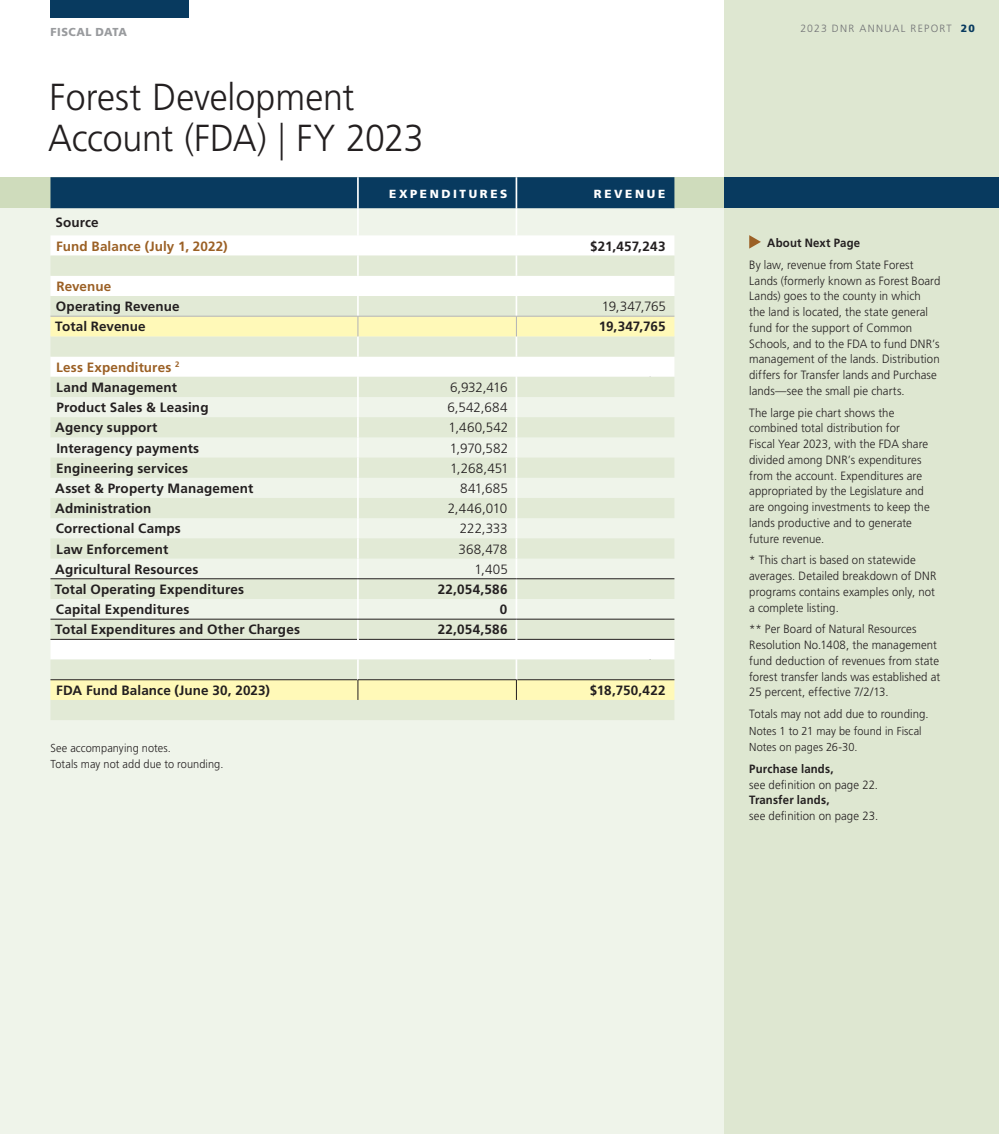
<style>
.page{position:relative;width:999px;height:1134px;background:#fff}
.page>*{position:absolute;margin:0;border:0;box-sizing:border-box;transform-origin:0 0}
.t1{font:300 37.65px/40.8px "Frutiger LT Std";color:#231f20;scale:.95 1}
.Table_Head_Left{font:700 13.5px "Frutiger LT Std";letter-spacing:.01em;color:#231f20}
.Table_Text_Right{font:300 13.5px "Frutiger LT Std";color:#231f20}
.Table_Text{font:700 13.5px "Frutiger LT Std";letter-spacing:.01em;color:#231f20}
.Table_Head_Left-2{font:700 13.5px "Frutiger LT Std";letter-spacing:.01em;color:#9b6025}
.Table_Head_Right{font:700 13.5px "Frutiger LT Std";letter-spacing:.005em;color:#231f20}
.Table_Text-2{font:300 13.5px "Frutiger LT Std";letter-spacing:-.035em;color:#231f20}
.Side_Bar{font:300 12px/15.8px "Frutiger LT Std";letter-spacing:.005em;color:#231f20;scale:.95 1}
.Side_Bar-2{font:700 12px "Frutiger LT Std";letter-spacing:.015em;color:#231f20;scale:.95 1}
.Table_Head_Left-3{font:900 11.85px "Frutiger LT Std";letter-spacing:.22em;color:#fff}
.Side_Bar-3{font:300 11.55px/16.5px "Frutiger LT Std";letter-spacing:.005em;color:#231f20;scale:.95 1}
.Table_Head_Left-4{font:900 11.55px "Frutiger LT Std";letter-spacing:.04em;color:#999b9e;scale:.95 1}
.t2{font:300 10.5px "Frutiger LT Std";letter-spacing:.125em;color:#717275}
.s1{font-stretch:condensed}
.s2{font-weight:900;color:#083a5f}
.s3{font-weight:700}
</style>
<div class="page">
<div style="left:0;top:177px;width:999px;height:957px;background:#eff4ea"></div>
<div style="left:0;top:177px;width:999px;height:31px;background:#cfdcbc"></div>
<div style="left:724px;top:0;width:275px;height:1134px;background:#dee7d1"></div>
<div style="left:724px;top:177px;width:275px;height:31px;background:#083a5f"></div>
<svg style="left:749px;top:235px;width:12px;height:14px"></svg>
<div style="left:50px;top:700px;width:624px;height:20px;background:#e2ead6"></div>
<svg style="left:50px;top:177px;width:624px;height:523px"></svg>
<hr style="left:50px;top:619px;width:308px;height:1px;background:#231f20">
<hr style="left:358px;top:619px;width:158px;height:1px;background:#231f20">
<hr style="left:516px;top:619px;width:158px;height:1px;background:#231f20">
<div style="left:51px;top:0;width:138px;height:18px;background:#083a5f"></div>
<p class="Table_Head_Left-4" style="left:51px;top:25px;width:82px">FISCAL DATA</p>
<p class="t1" style="left:48px;top:78px;width:397px">Forest Development<br>Account (FDA) <span class="s1">|</span> FY 2023</p>
<p class="Table_Head_Left-3" style="left:389px;top:187px;width:120px">EXPENDITURES</p>
<p class="Table_Head_Left-3" style="left:594px;top:187px;width:73px">REVENUE</p>
<p class="Table_Head_Left" style="left:55px;top:214px;width:45px">Source</p>
<p class="Table_Head_Left-2" style="left:56px;top:238px;width:173px">Fund Balance (July 1, 2022)</p>
<p class="Table_Head_Left" style="left:590px;top:238px;width:77px">$21,457,243</p>
<p class="Table_Head_Left-2" style="left:56px;top:278px;width:56px">Revenue</p>
<p class="Table_Head_Left" style="left:56px;top:299px;width:125px">Operating Revenue</p>
<p class="Table_Text_Right" style="left:602px;top:299px;width:66px">19,347,765</p>
<p class="Table_Head_Right" style="left:55px;top:319px;width:92px">Total Revenue</p>
<p class="Table_Head_Right" style="left:599px;top:319px;width:68px">19,347,765</p>
<p class="Table_Head_Left-2" style="left:56px;top:359px;width:125px">Less Expenditures <sup>2</sup></p>
<p class="Table_Head_Left" style="left:56px;top:379px;width:122px">Land Management</p>
<p class="Table_Text-2" style="left:450px;top:380px;width:59px">6,932,416</p>
<p class="Table_Head_Left" style="left:56px;top:400px;width:154px">Product Sales &amp; Leasing</p>
<p class="Table_Text_Right" style="left:447px;top:400px;width:62px">6,542,684</p>
<p class="Table_Head_Left" style="left:55px;top:420px;width:104px">Agency support</p>
<p class="Table_Text_Right" style="left:449px;top:420px;width:61px">1,460,542</p>
<p class="Table_Head_Left" style="left:56px;top:440px;width:144px">Interagency payments</p>
<p class="Table_Text_Right" style="left:450px;top:440px;width:60px">1,970,582</p>
<p class="Table_Head_Left" style="left:56px;top:460px;width:133px">Engineering services</p>
<p class="Table_Text_Right" style="left:450px;top:460px;width:60px">1,268,451</p>
<p class="Table_Head_Left" style="left:55px;top:480px;width:200px">Asset &amp; Property Management</p>
<p class="Table_Text_Right" style="left:460px;top:481px;width:49px">841,685</p>
<p class="Table_Head_Left" style="left:55px;top:501px;width:98px">Administration</p>
<p class="Table_Text_Right" style="left:448px;top:501px;width:61px">2,446,010</p>
<p class="Table_Head_Left" style="left:56px;top:521px;width:127px">Correctional Camps</p>
<p class="Table_Text_Right" style="left:460px;top:521px;width:49px">222,333</p>
<p class="Table_Head_Left" style="left:56px;top:541px;width:114px">Law Enforcement</p>
<p class="Table_Text_Right" style="left:459px;top:541px;width:50px">368,478</p>
<p class="Table_Head_Left" style="left:55px;top:561px;width:145px">Agricultural Resources</p>
<p class="Table_Text_Right" style="left:474px;top:561px;width:35px">1,405</p>
<p class="Table_Text" style="left:55px;top:582px;width:191px">Total Operating Expenditures</p>
<p class="Table_Text" style="left:438px;top:581px;width:71px">22,054,586</p>
<p class="Table_Text" style="left:56px;top:601px;width:135px">Capital Expenditures</p>
<p class="Table_Text" style="left:500px;top:601px;width:9px">0</p>
<p class="Table_Head_Left" style="left:55px;top:622px;width:246px">Total Expenditures and Other Charges</p>
<p class="Table_Head_Left" style="left:438px;top:622px;width:71px">22,054,586</p>
<p class="Table_Head_Left" style="left:56px;top:682px;width:215px">FDA Fund Balance (June 30, 2023)</p>
<p class="Table_Head_Right" style="left:590px;top:682px;width:77px">$18,750,422</p>
<p class="Side_Bar-3" style="left:50px;top:740px;width:184px">See accompanying notes.<br>Totals may not add due to rounding.</p>
<p class="t2" style="left:800px;top:22px;width:176px">2023 DNR ANNUAL REPORT <span class="s2">20</span></p>
<p class="Side_Bar-2" style="left:767px;top:236px;width:99px">About Next Page</p>
<p class="Side_Bar" style="left:749px;top:257px;width:203px">By law, revenue from State Forest Lands (formerly known as Forest Board Lands) goes to the county in which<br>the land is located, the state general fund for the support of Common Schools, and to the FDA to fund DNR’s management of the lands. Distribution differs for Transfer lands and Purchase lands—see the small pie charts.</p>
<p class="Side_Bar" style="left:749px;top:405px;width:191px">The large pie chart shows the combined total distribution for<br>Fiscal Year 2023, with the FDA share divided among DNR’s expenditures from the account. Expenditures are appropriated by the Legislature and are ongoing investments to keep the lands productive and to generate future revenue.</p>
<p class="Side_Bar" style="left:749px;top:553px;width:199px">* This chart is based on statewide averages. Detailed breakdown of DNR programs contains examples only, not a complete listing.</p>
<p class="Side_Bar" style="left:749px;top:622px;width:203px">** Per Board of Natural Resources Resolution No.1408, the management fund deduction of revenues from state forest transfer lands was established at 25 percent, effective 7/2/13.</p>
<p class="Side_Bar" style="left:749px;top:706px;width:190px">Totals may not add due to rounding.</p>
<p class="Side_Bar-3" style="left:749px;top:723px;width:183px">Notes 1 to 21 may be found in Fiscal<br>Notes on pages 26-30.</p>
<p class="Side_Bar" style="left:749px;top:761px;width:137px"><span class="s3">Purchase lands,<br></span>see definition on page 22.<br><span class="s3">Transfer lands,<br></span>see definition on page 23.</p>
</div>
